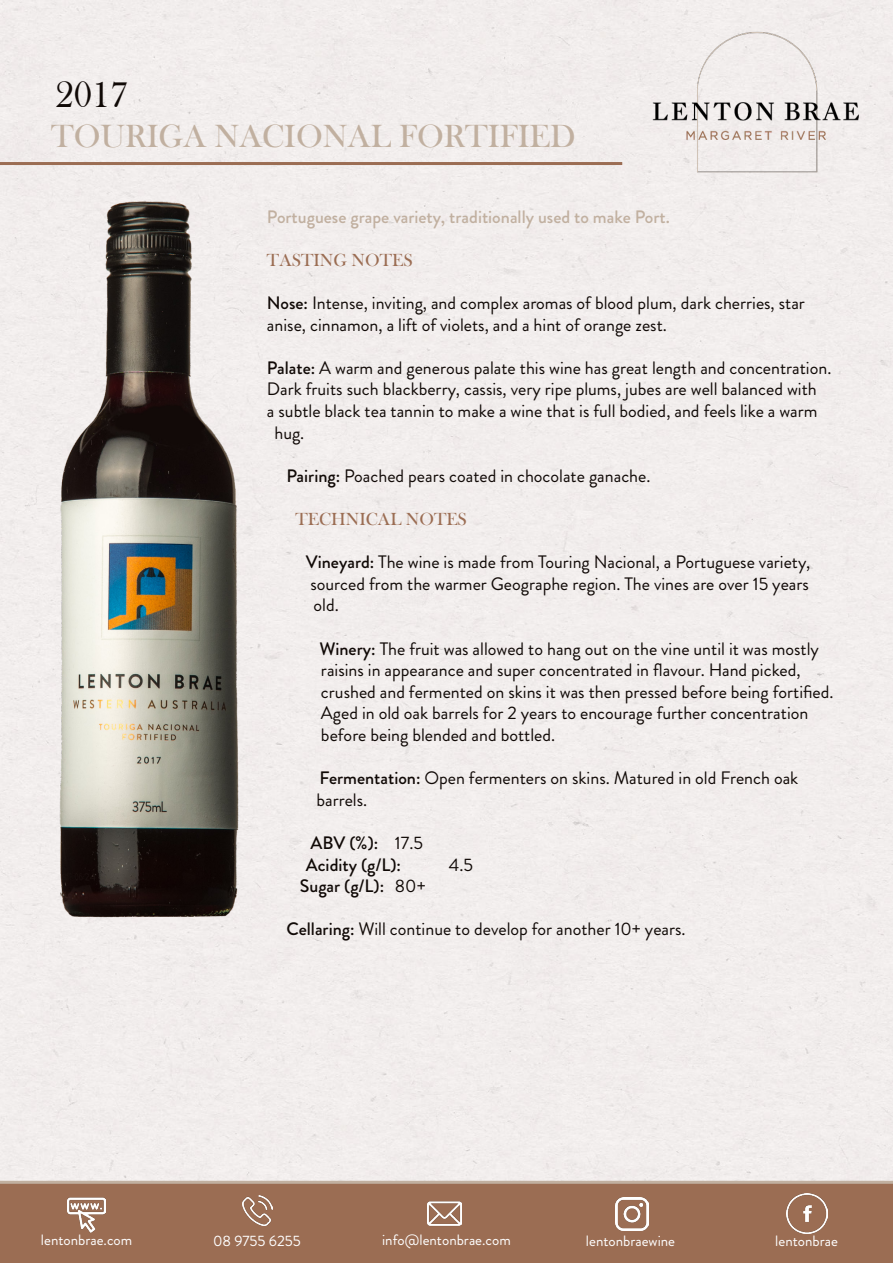
<style>
.page{position:relative;width:893px;height:1263px;background:#fff}
.page>*{position:absolute;margin:0;border:0;box-sizing:border-box;transform-origin:0 0}
.t1{font:37.5px "Bask Old Face";color:#100906}
.t2{font:33px "Bask Old Face";color:#c1b0a0}
.t3{font:18px/21.6px "Brandon Grotesque";color:#100906}
.t4{font:500 18px "Brandon Grotesque";color:#c1b0a0}
.t5{font:500 18px "Brandon Grotesque";color:#100906}
.t6{font:18px "Bask Old Face";color:#9b6d53}
.t7{font:15px "Brandon Grotesque";color:#fff}
.s1{font-weight:500}
.s2{font-weight:400}
</style>
<div class="page">
<hr style="left:0;top:162px;width:622px;height:3px;background:#9b6d53">
<div style="left:0;top:1182px;width:893px;height:81px;background:#9b6d53"></div>
<img style="left:51px;top:157px;width:359px;height:853px">
<hr style="left:0;top:1181px;width:893px;height:3px;background:#c1b0a0">
<img style="left:68px;top:1197px;width:38px;height:36px">
<img style="left:242px;top:1195px;width:31px;height:30px">
<img style="left:428px;top:1201px;width:34px;height:25px">
<img style="left:615px;top:1197px;width:33px;height:33px">
<img style="left:787px;top:1194px;width:41px;height:39px">
<div style="left:631px;top:0;width:250px;height:227px;background:#f1edec"></div>
<p class="t1" style="left:55px;top:74px;width:75px">2017</p>
<p class="t2" style="left:51px;top:118px;width:526px">TOURIGA NACIONAL FORTIFIED</p>
<p class="t4" style="left:267px;top:204px;width:404px">Portuguese grape variety, traditionally used to make Port.</p>
<p class="t6" style="left:267px;top:250px;width:147px">TASTING NOTES</p>
<p class="t3" style="left:267px;top:292px;width:539px"><span class="s1">Nose:</span> Intense, inviting, and complex aromas of blood plum, dark cherries, star anise, cinnamon, a lift of violets, and a hint of orange zest.</p>
<p class="t3" style="left:267px;top:357px;width:566px"><span class="s1">Palate:</span> A warm and generous palate this wine has great length and concentration.</p>
<p class="t3" style="left:267px;top:379px;width:551px">Dark fruits such blackberry, cassis, very ripe plums, jubes are well balanced with</p>
<p class="t3" style="left:267px;top:400px;width:552px">a subtle black tea tannin to make a wine that is full bodied, and feels like a warm</p>
<p class="t3" style="left:274px;top:422px;width:31px">hug.</p>
<p class="t3" style="left:286px;top:465px;width:365px"><span class="s1">Pairing:</span> Poached pears coated in chocolate ganache.</p>
<p class="t6" style="left:295px;top:509px;width:173px">TECHNICAL NOTES</p>
<p class="t3" style="left:306px;top:551px;width:506px;text-align:justify"><span class="s1">Vineyard:</span> The wine is made from Touring Nacional, a Portuguese variety, sourced from the warmer Geographe region. The vines are over 15 years old.</p>
<p class="t3" style="left:319px;top:638px;width:516px"><span class="s1">Winery:</span> The fruit was allowed to hang out on the vine until it was mostly raisins in appearance and super concentrated in flavour. Hand picked, crushed and fermented on skins it was then pressed before being fortified.<br>Aged in old oak barrels for 2 years to encourage further concentration before being blended and bottled.</p>
<p class="t3" style="left:316px;top:767px;width:483px"><span class="s1">Fermentation:</span> Open fermenters on skins. Matured in old French oak barrels.</p>
<p class="t5" style="left:310px;top:830px;width:114px">ABV (%): <span class="s2">17.5</span></p>
<p class="t5" style="left:306px;top:852px;width:96px">Acidity (g/L):</p>
<p class="t3" style="left:449px;top:854px;width:26px">4.5</p>
<p class="t5" style="left:300px;top:873px;width:127px">Sugar (g/L): <span class="s2">80+</span></p>
<p class="t3" style="left:286px;top:919px;width:401px"><span class="s1">Cellaring:</span> Will continue to develop for another 10+ years.</p>
<p class="t7" style="left:41px;top:1230px;width:93px">lentonbrae.com</p>
<p class="t7" style="left:213px;top:1230px;width:89px">08 9755 6255</p>
<p class="t7" style="left:382px;top:1230px;width:130px">info@lentonbrae.com</p>
<p class="t7" style="left:586px;top:1230px;width:91px">lentonbraewine</p>
<p class="t7" style="left:775px;top:1230px;width:64px">lentonbrae</p>
</div>
